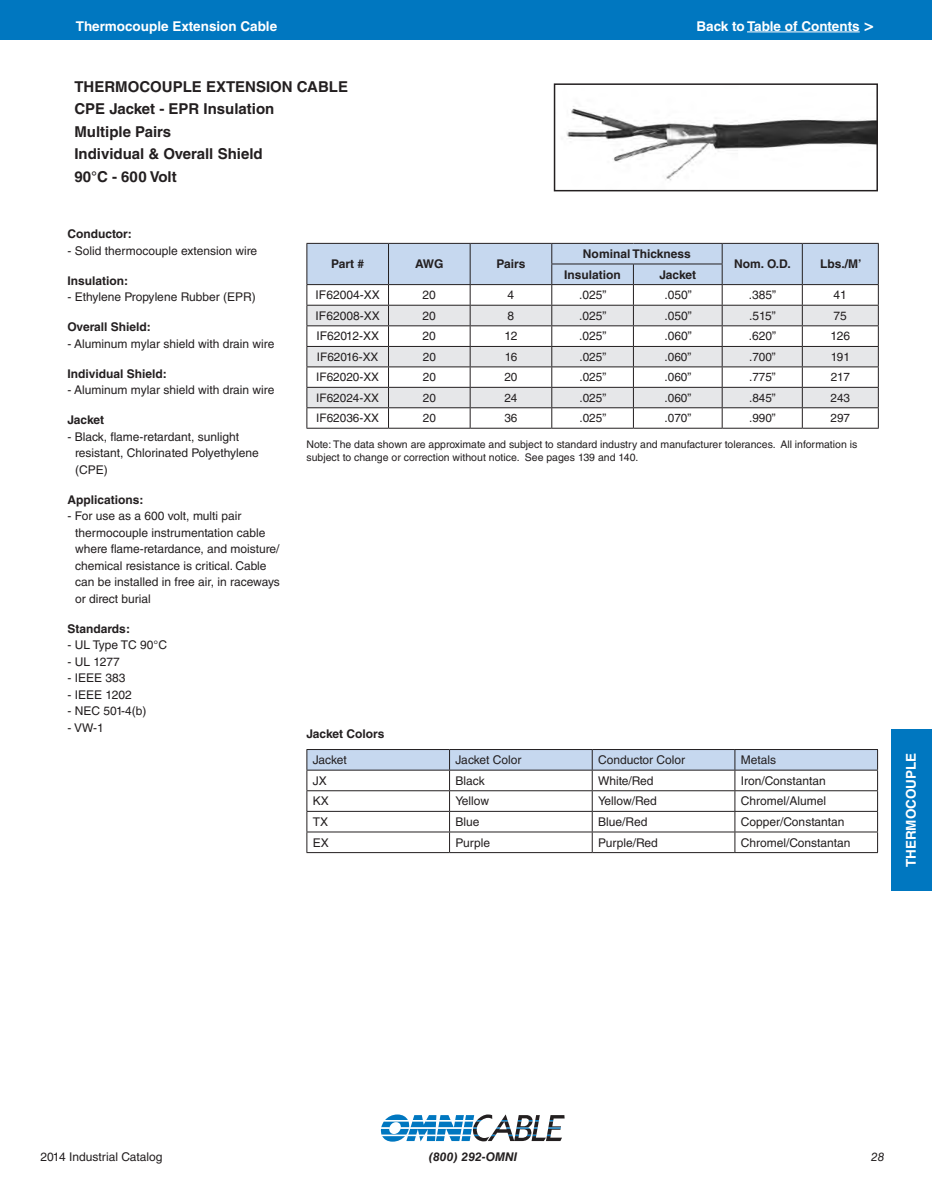
<style>
.page{position:relative;width:932px;height:1188px;background:#fff}
.page>*{position:absolute;margin:0;border:0;box-sizing:border-box;transform-origin:0 0}
.Item_Description{font:700 15px "Helvetica LT Std";color:#231f20}
.Top_of_Page{font:700 13.5px "Helvetica LT Std";color:#fff}
.Hanging_Indent{font:12px/16.5px "Helvetica LT Std";color:#231f20}
.Table_2_Header_and_T{font:12px "Helvetica LT Std";color:#231f20}
.Subheading{font:700 12px "Helvetica LT Std";color:#231f20}
.Table_1_Text{font:12px "Helvetica LT Std";color:#231f20}
.Table_1_Header{font:700 12px "Helvetica LT Std";color:#231f20}
.t1{font:italic 700 12px "Helvetica LT Std";color:#231f20}
.t2{font:italic 12px "Helvetica LT Std";color:#231f20}
.Table_1_Text-2{font:11.7px "Helvetica LT Std";color:#231f20}
.Table_1_Footer{font:10.5px/12.6px "Helvetica LT Std";color:#231f20}
.s1{font-size:16.5px}
</style>
<div class="page">
<div style="left:0;top:0;width:932px;height:40px;background:#0077c0"></div>
<div style="left:891px;top:729px;width:41px;height:162px;background:#0077c0"></div>
<svg style="left:381px;top:1115px;width:183px;height:27px"></svg>
<img style="left:566px;top:106px;width:309px;height:75px">
<div style="left:554px;top:83px;width:324px;height:108px;border:2px solid #231f20"></div>
<hr style="left:306px;top:428px;width:82px;height:1px;background:#231f20">
<hr style="left:388px;top:428px;width:82px;height:1px;background:#231f20">
<hr style="left:470px;top:428px;width:81px;height:1px;background:#231f20">
<hr style="left:551px;top:428px;width:82px;height:1px;background:#231f20">
<hr style="left:633px;top:428px;width:89px;height:1px;background:#231f20">
<hr style="left:722px;top:428px;width:80px;height:1px;background:#231f20">
<hr style="left:802px;top:428px;width:76px;height:1px;background:#231f20">
<svg style="left:306px;top:243px;width:573px;height:185px"></svg>
<hr style="left:306px;top:749px;width:143px;height:1px;background:#231f20">
<hr style="left:449px;top:749px;width:143px;height:1px;background:#231f20">
<hr style="left:592px;top:749px;width:143px;height:1px;background:#231f20">
<hr style="left:735px;top:749px;width:143px;height:1px;background:#231f20">
<hr style="left:306px;top:852px;width:143px;height:1px;background:#231f20">
<hr style="left:449px;top:852px;width:143px;height:1px;background:#231f20">
<hr style="left:592px;top:852px;width:143px;height:1px;background:#231f20">
<hr style="left:735px;top:852px;width:143px;height:1px;background:#231f20">
<svg style="left:306px;top:750px;width:572px;height:102px"></svg>
<hr style="left:747px;top:32px;width:112px;height:1px;background:#fff">
<p class="Top_of_Page" style="left:76px;top:18px;width:203px">Thermocouple Extension Cable</p>
<p class="Top_of_Page" style="left:696px;top:18px;width:179px">Back to Table of Contents <span class="s1">&gt;</span></p>
<p class="Item_Description" style="left:74px;top:77px;width:275px">THERMOCOUPLE EXTENSION CABLE</p>
<p class="Item_Description" style="left:74px;top:100px;width:201px">CPE Jacket - EPR Insulation</p>
<p class="Item_Description" style="left:74px;top:122px;width:98px">Multiple Pairs</p>
<p class="Item_Description" style="left:74px;top:145px;width:190px">Individual &amp; Overall Shield</p>
<p class="Item_Description" style="left:74px;top:167px;width:104px">90°C - 600 Volt</p>
<p class="Subheading" style="left:68px;top:227px;width:66px">Conductor:</p>
<p class="Hanging_Indent" style="left:68px;top:242px;width:191px">- Solid thermocouple extension wire</p>
<p class="Subheading" style="left:68px;top:273px;width:62px">Insulation:</p>
<p class="Hanging_Indent" style="left:68px;top:289px;width:190px">- Ethylene Propylene Rubber (EPR)</p>
<p class="Subheading" style="left:68px;top:320px;width:85px">Overall Shield:</p>
<p class="Hanging_Indent" style="left:68px;top:335px;width:208px">- Aluminum mylar shield with drain wire</p>
<p class="Subheading" style="left:68px;top:366px;width:101px">Individual Shield:</p>
<p class="Hanging_Indent" style="left:68px;top:382px;width:208px">- Aluminum mylar shield with drain wire</p>
<p class="Subheading" style="left:68px;top:413px;width:38px">Jacket</p>
<p class="Hanging_Indent" style="left:75px;top:428px;width:185px;text-indent:-8px">- Black, flame-retardant, sunlight resistant, Chlorinated Polyethylene (CPE)</p>
<p class="Subheading" style="left:68px;top:492px;width:78px">Applications:</p>
<p class="Hanging_Indent" style="left:75px;top:508px;width:206px;text-indent:-8px">- For use as a 600 volt, multi pair thermocouple instrumentation cable where flame-retardance, and moisture/ chemical resistance is critical. Cable can be installed in free air, in raceways or direct burial</p>
<p class="Subheading" style="left:68px;top:621px;width:64px">Standards:</p>
<p class="Hanging_Indent" style="left:68px;top:637px;width:101px">- UL Type TC 90°C</p>
<p class="Hanging_Indent" style="left:68px;top:653px;width:54px">- UL 1277</p>
<p class="Hanging_Indent" style="left:68px;top:670px;width:60px">- IEEE 383</p>
<p class="Hanging_Indent" style="left:68px;top:686px;width:66px">- IEEE 1202</p>
<p class="Hanging_Indent" style="left:68px;top:703px;width:81px">- NEC 501-4(b)</p>
<p class="Hanging_Indent" style="left:68px;top:719px;width:38px">- VW-1</p>
<p class="Table_1_Header" style="left:331px;top:257px;width:35px">Part #</p>
<p class="Table_1_Header" style="left:415px;top:257px;width:30px">AWG</p>
<p class="Table_1_Header" style="left:496px;top:257px;width:30px">Pairs</p>
<p class="Table_1_Header" style="left:583px;top:246px;width:109px">Nominal Thickness</p>
<p class="Table_1_Header" style="left:564px;top:267px;width:58px">Insulation</p>
<p class="Table_1_Header" style="left:659px;top:267px;width:38px">Jacket</p>
<p class="Table_1_Header" style="left:734px;top:257px;width:58px">Nom. O.D.</p>
<p class="Table_1_Header" style="left:820px;top:257px;width:43px">Lbs./M’</p>
<p class="Table_1_Text" style="left:315px;top:288px;width:66px">IF62004-XX</p>
<p class="Table_1_Text" style="left:422px;top:288px;width:15px">20</p>
<p class="Table_1_Text" style="left:507px;top:288px;width:8px">4</p>
<p class="Table_1_Text" style="left:579px;top:288px;width:29px">.025”</p>
<p class="Table_1_Text" style="left:664px;top:288px;width:29px">.050”</p>
<p class="Table_1_Text" style="left:748px;top:288px;width:29px">.385”</p>
<p class="Table_1_Text" style="left:833px;top:288px;width:15px">41</p>
<p class="Table_1_Text" style="left:315px;top:309px;width:66px">IF62008-XX</p>
<p class="Table_1_Text" style="left:422px;top:309px;width:15px">20</p>
<p class="Table_1_Text" style="left:507px;top:309px;width:8px">8</p>
<p class="Table_1_Text" style="left:579px;top:309px;width:29px">.025”</p>
<p class="Table_1_Text" style="left:664px;top:309px;width:29px">.050”</p>
<p class="Table_1_Text" style="left:749px;top:309px;width:28px">.515”</p>
<p class="Table_1_Text" style="left:833px;top:309px;width:15px">75</p>
<p class="Table_1_Text" style="left:316px;top:329px;width:64px">IF62012-XX</p>
<p class="Table_1_Text" style="left:422px;top:329px;width:15px">20</p>
<p class="Table_1_Text" style="left:504px;top:329px;width:14px">12</p>
<p class="Table_1_Text" style="left:579px;top:329px;width:29px">.025”</p>
<p class="Table_1_Text" style="left:664px;top:329px;width:29px">.060”</p>
<p class="Table_1_Text" style="left:748px;top:329px;width:29px">.620”</p>
<p class="Table_1_Text" style="left:830px;top:329px;width:21px">126</p>
<p class="Table_1_Text-2" style="left:317px;top:350px;width:63px">IF62016-XX</p>
<p class="Table_1_Text-2" style="left:423px;top:350px;width:15px">20</p>
<p class="Table_1_Text-2" style="left:504px;top:350px;width:14px">16</p>
<p class="Table_1_Text-2" style="left:579px;top:350px;width:28px">.025”</p>
<p class="Table_1_Text-2" style="left:664px;top:350px;width:28px">.060”</p>
<p class="Table_1_Text-2" style="left:749px;top:350px;width:28px">.700”</p>
<p class="Table_1_Text-2" style="left:830px;top:350px;width:21px">191</p>
<p class="Table_1_Text-2" style="left:316px;top:370px;width:64px">IF62020-XX</p>
<p class="Table_1_Text-2" style="left:423px;top:370px;width:15px">20</p>
<p class="Table_1_Text-2" style="left:504px;top:370px;width:15px">20</p>
<p class="Table_1_Text-2" style="left:579px;top:370px;width:28px">.025”</p>
<p class="Table_1_Text-2" style="left:664px;top:370px;width:28px">.060”</p>
<p class="Table_1_Text-2" style="left:749px;top:370px;width:28px">.775”</p>
<p class="Table_1_Text-2" style="left:830px;top:370px;width:21px">217</p>
<p class="Table_1_Text-2" style="left:316px;top:391px;width:64px">IF62024-XX</p>
<p class="Table_1_Text-2" style="left:423px;top:391px;width:15px">20</p>
<p class="Table_1_Text-2" style="left:504px;top:391px;width:15px">24</p>
<p class="Table_1_Text-2" style="left:579px;top:391px;width:28px">.025”</p>
<p class="Table_1_Text-2" style="left:664px;top:391px;width:28px">.060”</p>
<p class="Table_1_Text-2" style="left:749px;top:391px;width:28px">.845”</p>
<p class="Table_1_Text-2" style="left:830px;top:391px;width:21px">243</p>
<p class="Table_1_Text-2" style="left:316px;top:411px;width:64px">IF62036-XX</p>
<p class="Table_1_Text-2" style="left:423px;top:411px;width:15px">20</p>
<p class="Table_1_Text-2" style="left:504px;top:411px;width:15px">36</p>
<p class="Table_1_Text-2" style="left:579px;top:411px;width:28px">.025”</p>
<p class="Table_1_Text-2" style="left:664px;top:411px;width:28px">.070”</p>
<p class="Table_1_Text-2" style="left:749px;top:411px;width:28px">.990”</p>
<p class="Table_1_Text-2" style="left:830px;top:411px;width:21px">297</p>
<p class="Table_1_Footer" style="left:306px;top:438px;width:552px">Note: The data shown are approximate and subject to standard industry and manufacturer tolerances. All information is subject to change or correction without notice. See pages 139 and 140.</p>
<p class="Subheading" style="left:306px;top:726px;width:79px">Jacket Colors</p>
<p class="Table_2_Header_and_T" style="left:313px;top:753px;width:35px">Jacket</p>
<p class="Table_2_Header_and_T" style="left:455px;top:753px;width:67px">Jacket Color</p>
<p class="Table_2_Header_and_T" style="left:598px;top:753px;width:88px">Conductor Color</p>
<p class="Table_2_Header_and_T" style="left:741px;top:753px;width:37px">Metals</p>
<p class="Table_2_Header_and_T" style="left:313px;top:774px;width:16px">JX</p>
<p class="Table_2_Header_and_T" style="left:455px;top:774px;width:31px">Black</p>
<p class="Table_2_Header_and_T" style="left:598px;top:774px;width:57px">White/Red</p>
<p class="Table_2_Header_and_T" style="left:741px;top:774px;width:86px">Iron/Constantan</p>
<p class="Table_2_Header_and_T" style="left:313px;top:794px;width:18px">KX</p>
<p class="Table_2_Header_and_T" style="left:455px;top:794px;width:35px">Yellow</p>
<p class="Table_2_Header_and_T" style="left:598px;top:794px;width:60px">Yellow/Red</p>
<p class="Table_2_Header_and_T" style="left:741px;top:794px;width:87px">Chromel/Alumel</p>
<p class="Table_2_Header_and_T" style="left:313px;top:815px;width:17px">TX</p>
<p class="Table_2_Header_and_T" style="left:455px;top:815px;width:26px">Blue</p>
<p class="Table_2_Header_and_T" style="left:598px;top:815px;width:51px">Blue/Red</p>
<p class="Table_2_Header_and_T" style="left:741px;top:815px;width:105px">Copper/Constantan</p>
<p class="Table_2_Header_and_T" style="left:313px;top:835px;width:18px">EX</p>
<p class="Table_2_Header_and_T" style="left:455px;top:835px;width:36px">Purple</p>
<p class="Table_2_Header_and_T" style="left:598px;top:835px;width:61px">Purple/Red</p>
<p class="Table_2_Header_and_T" style="left:741px;top:835px;width:111px">Chromel/Constantan</p>
<p class="Top_of_Page" style="left:902px;top:867px;width:116px;rotate:-90deg">THERMOCOUPLE</p>
<p class="Hanging_Indent" style="left:40px;top:1149px;width:123px">2014 Industrial Catalog</p>
<p class="t1" style="left:428px;top:1149px;width:90px">(800) 292-OMNI</p>
<p class="t2" style="left:871px;top:1150px;width:15px">28</p>
</div>
